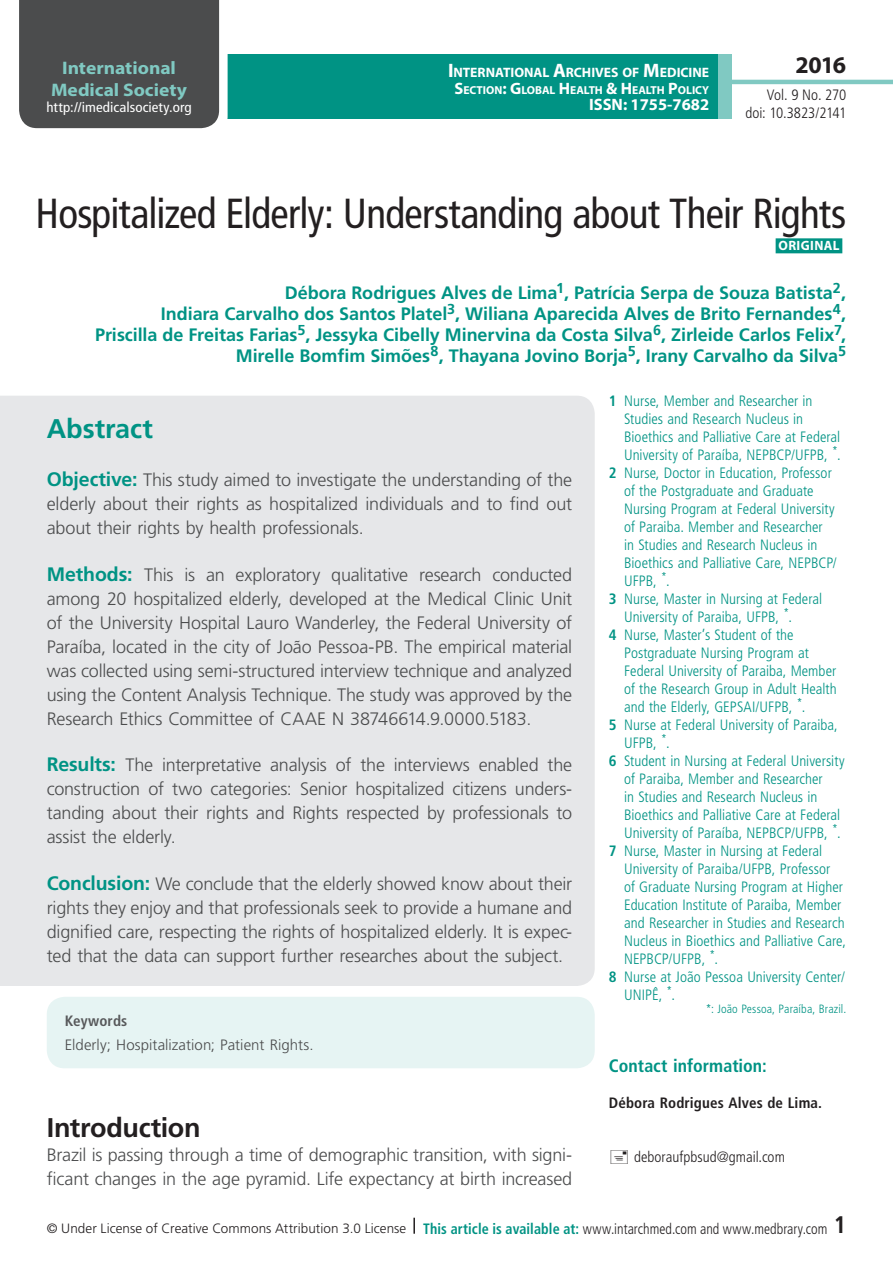
<style>
.page{position:relative;width:893px;height:1263px;background:#fff}
.page>*{position:absolute;margin:0;border:0;box-sizing:border-box;transform-origin:0 0}
.t1{font:condensed 42px "Frutiger LT Std";letter-spacing:-.02em;color:#231f20}
.t2{font:700 27px "Frutiger LT Std";letter-spacing:-.015em;color:#231f20}
.t3{font:700 27px "Frutiger LT Std";letter-spacing:-.005em;color:#009384}
.t4{font:700 24px "Myriad Pro";color:#231f20}
.t5{font:700 condensed 24px "Frutiger LT Std";color:#231f20}
.t6{font:700 18.15px/21.8px "Myriad Pro";color:#80c9c2;text-align:center;scale:1.07 1}
.t7{font:300 18px/24px "Frutiger LT Std";letter-spacing:-.01em;color:#4b4c4d;text-align:justify}
.t8{font:700 18px/21px "Frutiger LT Std";letter-spacing:-.005em;color:#009384;text-align:right}
.t9{font:700 condensed 18px "Frutiger LT Std";color:#009384}
.t10{font:700 16.5px "Myriad Pro";color:#fff}
.t11{font:300 condensed 15px "Frutiger LT Std";color:#009384}
.t12{font:300 condensed 15px/18px "Frutiger LT Std";color:#231f20;text-align:right}
.t13{font:300 15px "Frutiger LT Std";letter-spacing:.005em;color:#4b4c4d}
.t14{font:700 condensed 15px "Frutiger LT Std";letter-spacing:.01em;color:#231f20}
.t15{font:700 condensed 15px "Frutiger LT Std";letter-spacing:.005em;color:#57585a}
.t16{font:condensed 13.95px "Frutiger LT Std";letter-spacing:.005em;color:#fff;scale:1.07 1}
.t17{font:700 13.65px "Myriad Pro";letter-spacing:-.005em;color:#fff}
.t18{font:300 13.5px "Frutiger LT Std";letter-spacing:.005em;color:#231f20}
.t19{font:700 13.5px "Myriad Pro";letter-spacing:.03em;color:#fff}
.t20{font:300 condensed 12px "Frutiger LT Std";letter-spacing:.01em;color:#009384}
.t21{font:700 11.55px "Myriad Pro";color:#fff}
.s1{font-size:19.5px}
.s2{font-size:16.5px}
.s3{font-weight:700}
.s4{font-weight:700;font-size:19.5px;color:#009384}
.s5{font-weight:700;font-stretch:condensed;font-size:15px;color:#009384}
.s6{font-stretch:condensed;font-size:15px}
</style>
<div class="page">
<div style="left:23px;top:54px;width:762px;height:65px;background:#009384"></div>
<div style="left:19px;top:0;width:209px;height:129px;background:#4b4c4d"></div>
<div style="left:732px;top:36px;width:161px;height:94px;background:#fff"></div>
<hr style="left:730px;top:80px;width:163px;height:4px;background:#80c9c2">
<div style="left:718px;top:54px;width:14px;height:65px;background:#80c9c2"></div>
<svg style="left:413px;top:1218px;width:2px;height:16px"></svg>
<div style="left:0;top:396px;width:595px;height:590px;background:#e6e7e9"></div>
<div style="left:776px;top:238px;width:66px;height:15px;background:#009384"></div>
<div style="left:47px;top:997px;width:548px;height:71px;background:#e6f4f3;border-radius:18px"></div>
<p class="t6" style="left:51px;top:56px;width:129px">International<br>Medical Society</p>
<p class="t16" style="left:46px;top:99px;width:137px">http://imedicalsociety.org</p>
<p class="t17" style="left:448px;top:64px;width:263px"><span class="s1">I</span>NTERNATIONAL <span class="s1">A</span>RCHIVES OF <span class="s1">M</span>EDICINE</p>
<p class="t21" style="left:454px;top:82px;width:256px"><span class="s2">S</span>ECTION<span class="s2">: G</span>LOBAL <span class="s2">H</span> EALTH <span class="s2">&amp; H</span> EALTH <span class="s2">P</span>OLICY</p>
<p class="t10" style="left:589px;top:94px;width:122px">ISSN: 1755-7682</p>
<h3 class="t4" style="left:795px;top:49px;width:52px">2016</h3>
<p class="t12" style="left:745px;top:86px;width:102px">Vol. 9 No. 270 doi: 10.3823/2141</p>
<h1 class="t1" style="left:35px;top:189px;width:812px">Hospitalized Elderly: Understanding about Their Rights</h1>
<p class="t19" style="left:778px;top:237px;width:63px">ORIGINAL</p>
<p class="t8" style="left:95px;top:283px;width:752px">Débora Rodrigues Alves de Lima<sup>1</sup>, Patrícia Serpa de Souza Batista<sup>2</sup>,<br>Indiara Carvalho dos Santos Platel<sup>3</sup>, Wiliana Aparecida Alves de Brito Fernandes<sup>4</sup>, Priscilla de Freitas Farias<sup>5</sup>, Jessyka Cibelly Minervina da Costa Silva<sup>6</sup>, Zirleide Carlos Felix<sup>7</sup>, Mirelle Bomfim Simões<sup>8</sup>, Thayana Jovino Borja<sup>5</sup>, Irany Carvalho da Silva<sup>5</sup></p>
<p class="t11" style="left:609px;top:392px;width:205px"><span class="s3">1</span> Nurse, Member and Researcher in</p>
<p class="t11" style="left:624px;top:410px;width:181px">Studies and Research Nucleus in</p>
<p class="t11" style="left:624px;top:428px;width:218px">Bioethics and Palliative Care at Federal</p>
<p class="t11" style="left:624px;top:446px;width:218px">University of Paraíba, NEPBCP/UFPB, <sup>*</sup>.</p>
<p class="t11" style="left:609px;top:464px;width:224px"><span class="s3">2</span> Nurse, Doctor in Education, Professor</p>
<p class="t11" style="left:624px;top:482px;width:191px">of the Postgraduate and Graduate</p>
<p class="t11" style="left:624px;top:500px;width:212px">Nursing Program at Federal University</p>
<p class="t11" style="left:624px;top:518px;width:200px">of Paraiba. Member and Researcher</p>
<p class="t11" style="left:624px;top:536px;width:195px">in Studies and Research Nucleus in</p>
<p class="t11" style="left:624px;top:554px;width:214px">Bioethics and Palliative Care, NEPBCP/</p>
<p class="t11" style="left:624px;top:572px;width:47px">UFPB, <sup>*</sup>.</p>
<p class="t11" style="left:609px;top:590px;width:215px"><span class="s3">3</span> Nurse, Master in Nursing at Federal</p>
<p class="t11" style="left:624px;top:608px;width:169px">University of Paraiba, UFPB, <sup>*</sup>.</p>
<p class="t11" style="left:609px;top:626px;width:186px"><span class="s3">4</span> Nurse, Master’s Student of the</p>
<p class="t11" style="left:624px;top:644px;width:186px">Postgraduate Nursing Program at</p>
<p class="t11" style="left:624px;top:662px;width:214px">Federal University of Paraiba, Member</p>
<p class="t11" style="left:624px;top:680px;width:214px">of the Research Group in Adult Health</p>
<p class="t11" style="left:624px;top:698px;width:183px">and the Elderly, GEPSAI/UFPB, <sup>*</sup>.</p>
<p class="t11" style="left:609px;top:716px;width:231px"><span class="s3">5</span> Nurse at Federal University of Paraiba,</p>
<p class="t11" style="left:624px;top:734px;width:47px">UFPB, <sup>*</sup>.</p>
<p class="t11" style="left:609px;top:752px;width:237px"><span class="s3">6</span> Student in Nursing at Federal University</p>
<p class="t11" style="left:624px;top:770px;width:200px">of Paraiba, Member and Researcher</p>
<p class="t11" style="left:624px;top:788px;width:195px">in Studies and Research Nucleus in</p>
<p class="t11" style="left:624px;top:806px;width:218px">Bioethics and Palliative Care at Federal</p>
<p class="t11" style="left:624px;top:824px;width:218px">University of Paraíba, NEPBCP/UFPB, <sup>*</sup>.</p>
<p class="t11" style="left:609px;top:842px;width:215px"><span class="s3">7</span> Nurse, Master in Nursing at Federal</p>
<p class="t11" style="left:624px;top:860px;width:208px">University of Paraiba/UFPB, Professor</p>
<p class="t11" style="left:624px;top:878px;width:220px">of Graduate Nursing Program at Higher</p>
<p class="t11" style="left:624px;top:896px;width:219px">Education Institute of Paraiba, Member</p>
<p class="t11" style="left:624px;top:914px;width:222px">and Researcher in Studies and Research</p>
<p class="t11" style="left:624px;top:932px;width:223px">Nucleus in Bioethics and Palliative Care,</p>
<p class="t11" style="left:624px;top:950px;width:96px">NEPBCP/UFPB, <sup>*</sup>.</p>
<p class="t11" style="left:609px;top:968px;width:238px"><span class="s3">8</span> Nurse at João Pessoa University Center/</p>
<p class="t11" style="left:624px;top:986px;width:53px">UNIPÊ, <sup>*</sup>.</p>
<p class="t20" style="left:706px;top:1002px;width:142px">*: João Pessoa, Paraíba, Brazil.</p>
<h2 class="t3" style="left:47px;top:413px;width:108px">Abstract</h2>
<p class="t7" style="left:47px;top:468px;width:527px"><span class="s4">Objective:</span> This study aimed to investigate the understanding of the elderly about their rights as hospitalized individuals and to find out about their rights by health professionals.</p>
<p class="t7" style="left:47px;top:563px;width:527px"><span class="s4">Methods:</span> This is an exploratory qualitative research conducted among 20 hospitalized elderly, developed at the Medical Clinic Unit of the University Hospital Lauro Wanderley, the Federal University of Paraíba, located in the city of João Pessoa-PB. The empirical material was collected using semi-structured interview technique and analyzed using the Content Analysis Technique. The study was approved by the Research Ethics Committee of CAAE N 38746614.9.0000.5183.</p>
<p class="t7" style="left:47px;top:753px;width:527px"><span class="s4">Results:</span> The interpretative analysis of the interviews enabled the construction of two categories: Senior hospitalized citizens unders&shy;tanding about their rights and Rights respected by professionals to assist the elderly.</p>
<p class="t7" style="left:47px;top:872px;width:527px"><span class="s4">Conclusion:</span> We conclude that the elderly showed know about their rights they enjoy and that professionals seek to provide a humane and dignified care, respecting the rights of hospitalized elderly. It is expec&shy;ted that the data can support further researches about the subject.</p>
<p class="t15" style="left:65px;top:1012px;width:64px">Keywords</p>
<p class="t13" style="left:65px;top:1036px;width:250px">Elderly; Hospitalization; Patient Rights.</p>
<h2 class="t2" style="left:47px;top:1112px;width:155px">Introduction</h2>
<p class="t7" style="left:47px;top:1143px;width:527px">Brazil is passing through a time of demographic transition, with signi&shy;ficant changes in the age pyramid. Life expectancy at birth increased</p>
<p class="t9" style="left:609px;top:1055px;width:159px">Contact information:</p>
<p class="t14" style="left:609px;top:1094px;width:215px">Débora Rodrigues Alves de Lima.</p>
<p class="t12" style="left:634px;top:1148px;width:152px">deboraufpbsud@gmail.com</p>
<p class="t18" style="left:47px;top:1220px;width:782px">© Under License of Creative Commons Attribution 3.0 License <span class="s5">This article is available at:</span> <span class="s6">www.intarchmed.com and www.medbrary.com</span></p>
<h3 class="t5" style="left:834px;top:1210px;width:14px">1</h3>
</div>
